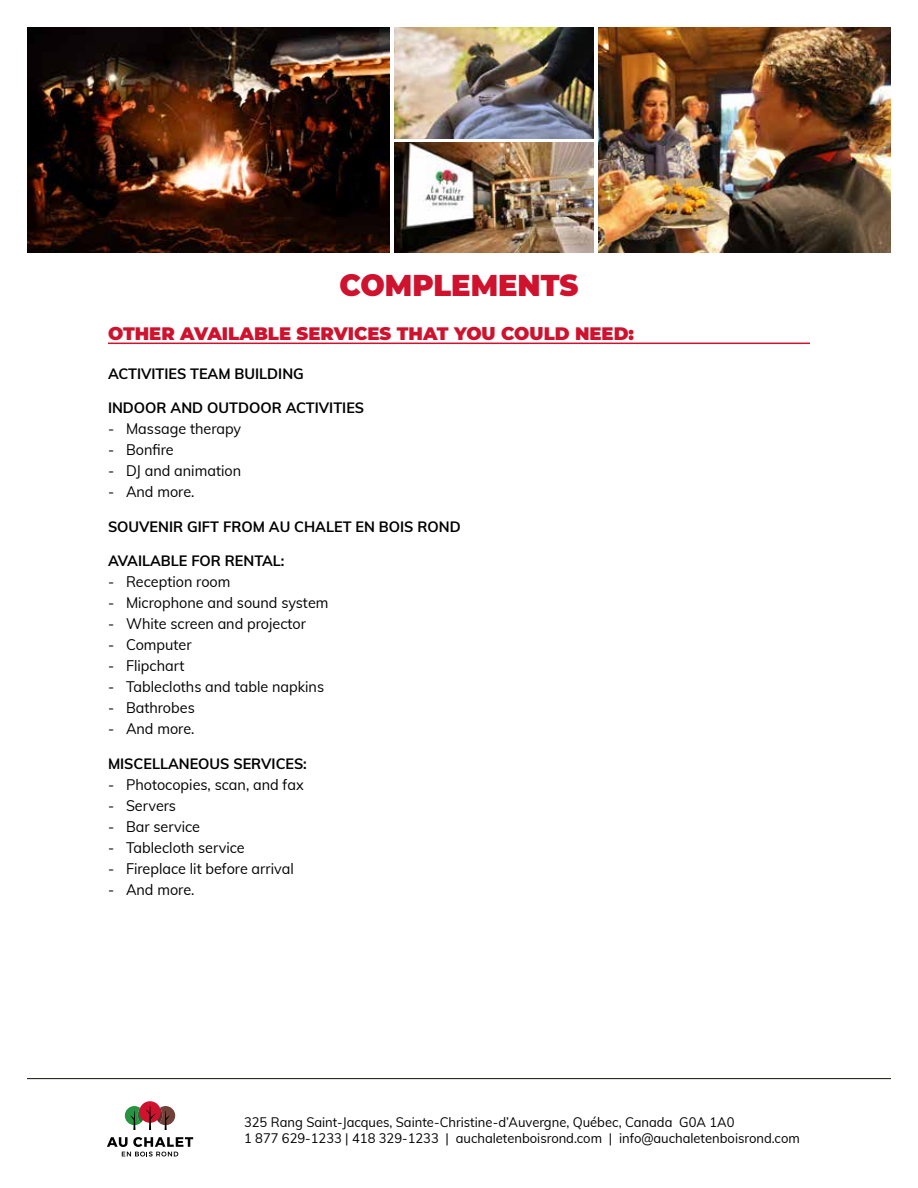
<style>
.page{position:relative;width:918px;height:1188px;background:#fff}
.page>*{position:absolute;margin:0;border:0;box-sizing:border-box;transform-origin:0 0}
.t1{font:900 30px "Montserrat";color:#cf122d;scale:.96 1}
.t2{font:900 18px "Montserrat";color:#cf122d}
.t3{font:15px "Muli";color:#000;scale:.96 1}
.t4{font:700 15px "Muli";color:#000;scale:.96 1}
.t5{font:13.5px/16.2px "Muli";color:#000;scale:.96 1}
</style>
<div class="page">
<svg style="left:107px;top:1137px;width:86px;height:20px"></svg>
<svg style="left:139px;top:1101px;width:22px;height:22px"></svg>
<svg style="left:125px;top:1106px;width:50px;height:24px"></svg>
<hr style="left:27px;top:1078px;width:864px;height:1px;background:#12110c">
<img style="left:27px;top:27px;width:363px;height:226px">
<img style="left:598px;top:27px;width:293px;height:226px">
<img style="left:394px;top:27px;width:200px;height:111px">
<img style="left:394px;top:143px;width:200px;height:110px">
<hr style="left:108px;top:343px;width:702px;height:1px;background:#cf122d">
<h1 class="t1" style="left:340px;top:263px;width:250px">COMPLEMENTS</h1>
<p class="t2" style="left:108px;top:320px;width:528px">OTHER AVAILABLE SERVICES THAT YOU COULD NEED:</p>
<p class="t4" style="left:108px;top:363px;width:206px">ACTIVITIES TEAM BUILDING</p>
<p class="t4" style="left:108px;top:397px;width:268px">INDOOR AND OUTDOOR ACTIVITIES</p>
<p class="t3" style="left:108px;top:418px;width:140px">- Massage therapy</p>
<p class="t3" style="left:108px;top:439px;width:70px">- Bonfire</p>
<p class="t3" style="left:108px;top:460px;width:140px">- DJ and animation</p>
<p class="t3" style="left:108px;top:481px;width:92px">- And more.</p>
<p class="t4" style="left:108px;top:516px;width:369px">SOUVENIR GIFT FROM AU CHALET EN BOIS ROND</p>
<p class="t4" style="left:108px;top:550px;width:185px">AVAILABLE FOR RENTAL:</p>
<p class="t3" style="left:108px;top:571px;width:129px">- Reception room</p>
<p class="t3" style="left:108px;top:592px;width:231px">- Microphone and sound system</p>
<p class="t3" style="left:108px;top:613px;width:208px">- White screen and projector</p>
<p class="t3" style="left:108px;top:634px;width:89px">- Computer</p>
<p class="t3" style="left:108px;top:655px;width:81px">- Flipchart</p>
<p class="t3" style="left:108px;top:676px;width:227px">- Tablecloths and table napkins</p>
<p class="t3" style="left:108px;top:697px;width:92px">- Bathrobes</p>
<p class="t3" style="left:108px;top:718px;width:92px">- And more.</p>
<p class="t4" style="left:108px;top:753px;width:209px">MISCELLANEOUS SERVICES:</p>
<p class="t3" style="left:108px;top:774px;width:205px">- Photocopies, scan, and fax</p>
<p class="t3" style="left:108px;top:795px;width:72px">- Servers</p>
<p class="t3" style="left:108px;top:816px;width:97px">- Bar service</p>
<p class="t3" style="left:108px;top:837px;width:144px">- Tablecloth service</p>
<p class="t3" style="left:108px;top:858px;width:195px">- Fireplace lit before arrival</p>
<p class="t3" style="left:108px;top:879px;width:92px">- And more.</p>
<p class="t5" style="left:244px;top:1113px;width:580px">325 Rang Saint-Jacques, Sainte-Christine-d’Auvergne, Québec, Canada G0A 1A0<br>1 877 629-1233 | 418 329-1233 | auchaletenboisrond.com | info@auchaletenboisrond.com</p>
</div>
